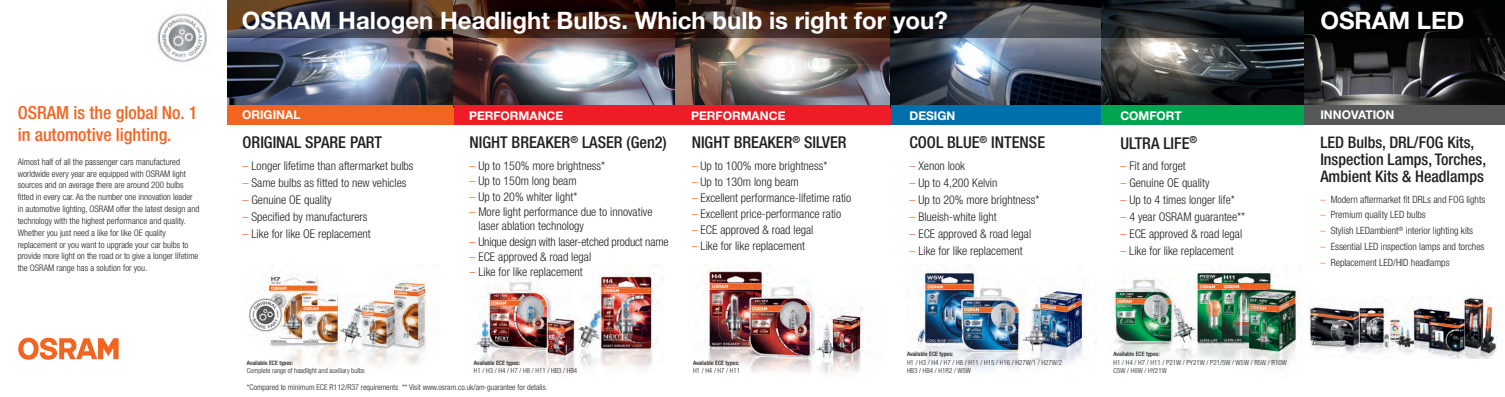
<style>
.page{position:relative;width:1505px;height:397px;background:#fff}
.page>*{position:absolute;margin:0;border:0;box-sizing:border-box;transform-origin:0 0}
.t1{font:700 24px "Helvetica Neue LT Pro";color:#fff}
.t2{font:500 condensed 18px/21.6px "Helvetica Neue";color:#f36421}
.t3{font:500 condensed 16.2px "Helvetica Neue";color:#231f20}
.t4{font:500 condensed 16px/17px "Helvetica Neue";color:#231f20}
.t5{font:300 condensed 12px/14.3px "Helvetica Neue";color:#231f20}
.t6{font:700 12px "Helvetica Neue";color:#fff}
.t7{font:300 condensed 10px "Helvetica Neue";color:#231f20}
.t8{font:300 condensed 9px/11.8px "Helvetica Neue";color:#231f20}
.t9{font:300 condensed 8px "Helvetica Neue";color:#231f20}
.t10{font:300 condensed 7px/8.4px "Helvetica Neue";color:#231f20}
.t11{font:500 condensed 6px "Helvetica Neue";color:#231f20}
.s1{color:#f36421}
</style>
<div class="page">
<svg style="left:18px;top:337px;width:101px;height:22px"></svg>
<img style="left:227px;top:38px;width:227px;height:68px">
<div style="left:227px;top:106px;width:227px;height:19px;background:#f36421"></div>
<img style="left:248px;top:276px;width:180px;height:92px">
<img style="left:454px;top:38px;width:221px;height:68px">
<div style="left:454px;top:106px;width:221px;height:19px;background:#ee1c28"></div>
<img style="left:475px;top:273px;width:188px;height:100px">
<svg style="left:1100px;top:38px;width:204px;height:68px;background:#3d4342"></svg>
<div style="left:1100px;top:106px;width:204px;height:19px;background:#00a54f"></div>
<img style="left:1112px;top:269px;width:190px;height:100px">
<img style="left:675px;top:38px;width:215px;height:68px">
<div style="left:675px;top:106px;width:215px;height:19px;background:#ee1c28"></div>
<img style="left:703px;top:264px;width:167px;height:110px">
<svg style="left:890px;top:38px;width:210px;height:68px;background:#4b5868"></svg>
<div style="left:890px;top:106px;width:210px;height:19px;background:#0070aa"></div>
<img style="left:916px;top:268px;width:180px;height:104px">
<svg style="left:1304px;top:38px;width:201px;height:68px;background:#2f2f30"></svg>
<div style="left:1304px;top:106px;width:201px;height:19px;background:#57585a"></div>
<img style="left:1308px;top:296px;width:190px;height:62px">
<img style="left:157px;top:13px;width:50px;height:50px">
<img style="left:227px;top:0;width:1278px;height:38px">
<h2 class="t2" style="left:18px;top:103px;width:181px">OSRAM is the global No. 1 in automotive lighting.</h2>
<p class="t8" style="left:18px;top:156px;width:183px">Almost half of all the passenger cars manufactured worldwide every year are equipped with OSRAM light sources and on average there are around 200 bulbs fitted in every car. As the number one innovation leader in automotive lighting, OSRAM offer the latest design and technology with the highest performance and quality.<br>Whether you just need a like for like OE quality replacement or you want to upgrade your car bulbs to provide more light on the road or to give a longer lifetime the OSRAM range has a solution for you.</p>
<h1 class="t1" style="left:242px;top:11px;width:707px">OSRAM Halogen Headlight Bulbs. Which bulb is right for you?</h1>
<h1 class="t1" style="left:1320px;top:12px;width:146px">OSRAM LED</h1>
<p class="t6" style="left:242px;top:111px;width:60px">ORIGINAL</p>
<p class="t6" style="left:469px;top:111px;width:96px">PERFORMANCE</p>
<p class="t6" style="left:691px;top:111px;width:96px">PERFORMANCE</p>
<p class="t6" style="left:909px;top:111px;width:47px">DESIGN</p>
<p class="t6" style="left:1120px;top:111px;width:63px">COMFORT</p>
<p class="t6" style="left:1320px;top:111px;width:76px">INNOVATION</p>
<h3 class="t3" style="left:243px;top:136px;width:141px">ORIGINAL SPARE PART</h3>
<p class="t5" style="left:243px;top:159px;width:173px"><span class="s1">–</span> Longer lifetime than aftermarket bulbs</p>
<p class="t5" style="left:243px;top:176px;width:165px"><span class="s1">–</span> Same bulbs as fitted to new vehicles</p>
<p class="t5" style="left:243px;top:193px;width:91px"><span class="s1">–</span> Genuine OE quality</p>
<p class="t5" style="left:243px;top:210px;width:126px"><span class="s1">–</span> Specified by manufacturers</p>
<p class="t5" style="left:243px;top:227px;width:130px"><span class="s1">–</span> Like for like OE replacement</p>
<h3 class="t3" style="left:469px;top:137px;width:199px">NIGHT BREAKER<sup>®</sup> LASER (Gen2)</h3>
<p class="t5" style="left:469px;top:159px;width:137px"><span class="s1">–</span> Up to 150% more brightness*</p>
<p class="t5" style="left:469px;top:175px;width:109px"><span class="s1">–</span> Up to 150m long beam</p>
<p class="t5" style="left:469px;top:190px;width:109px"><span class="s1">–</span> Up to 20% whiter light*</p>
<p class="t5" style="left:478px;top:205px;width:175px;text-indent:-9px"><span class="s1">–</span> More light performance due to innovative laser ablation technology</p>
<p class="t5" style="left:469px;top:235px;width:200px"><span class="s1">–</span> Unique design with laser-etched product name</p>
<p class="t5" style="left:469px;top:250px;width:123px"><span class="s1">–</span> ECE approved &amp; road legal</p>
<p class="t5" style="left:469px;top:266px;width:115px"><span class="s1">–</span> Like for like replacement</p>
<h3 class="t3" style="left:692px;top:137px;width:156px">NIGHT BREAKER<sup>®</sup> SILVER</h3>
<p class="t5" style="left:692px;top:159px;width:137px"><span class="s1">–</span> Up to 100% more brightness*</p>
<p class="t5" style="left:692px;top:175px;width:109px"><span class="s1">–</span> Up to 130m long beam</p>
<p class="t5" style="left:692px;top:191px;width:161px"><span class="s1">–</span> Excellent performance-lifetime ratio</p>
<p class="t5" style="left:692px;top:207px;width:151px"><span class="s1">–</span> Excellent price-performance ratio</p>
<p class="t5" style="left:692px;top:223px;width:123px"><span class="s1">–</span> ECE approved &amp; road legal</p>
<p class="t5" style="left:692px;top:239px;width:115px"><span class="s1">–</span> Like for like replacement</p>
<h3 class="t3" style="left:909px;top:137px;width:137px">COOL BLUE<sup>®</sup> INTENSE</h3>
<p class="t5" style="left:909px;top:159px;width:57px"><span class="s1">–</span> Xenon look</p>
<p class="t5" style="left:909px;top:176px;width:89px"><span class="s1">–</span> Up to 4,200 Kelvin</p>
<p class="t5" style="left:909px;top:193px;width:131px"><span class="s1">–</span> Up to 20% more brightness*</p>
<p class="t5" style="left:909px;top:210px;width:89px"><span class="s1">–</span> Blueish-white light</p>
<p class="t5" style="left:909px;top:227px;width:123px"><span class="s1">–</span> ECE approved &amp; road legal</p>
<p class="t5" style="left:909px;top:244px;width:115px"><span class="s1">–</span> Like for like replacement</p>
<h3 class="t3" style="left:1120px;top:137px;width:78px">ULTRA LIFE<sup>®</sup></h3>
<p class="t5" style="left:1120px;top:159px;width:67px"><span class="s1">–</span> Fit and forget</p>
<p class="t5" style="left:1120px;top:177px;width:91px"><span class="s1">–</span> Genuine OE quality</p>
<p class="t5" style="left:1120px;top:194px;width:116px"><span class="s1">–</span> Up to 4 times longer life*</p>
<p class="t5" style="left:1120px;top:211px;width:126px"><span class="s1">–</span> 4 year OSRAM guarantee**</p>
<p class="t5" style="left:1120px;top:228px;width:123px"><span class="s1">–</span> ECE approved &amp; road legal</p>
<p class="t5" style="left:1120px;top:245px;width:115px"><span class="s1">–</span> Like for like replacement</p>
<h3 class="t4" style="left:1320px;top:135px;width:167px">LED Bulbs, DRL/FOG Kits,<br>Inspection Lamps, Torches,<br>Ambient Kits &amp; Headlamps</h3>
<p class="t7" style="left:1320px;top:195px;width:166px"><span class="s1">–</span> Modern aftermarket fit DRLs and FOG lights</p>
<p class="t7" style="left:1320px;top:211px;width:107px"><span class="s1">–</span> Premium quality LED bulbs</p>
<p class="t7" style="left:1320px;top:227px;width:154px"><span class="s1">–</span> Stylish LEDambient<sup>®</sup> interior lighting kits</p>
<p class="t7" style="left:1320px;top:242px;width:166px"><span class="s1">–</span> Essential LED inspection lamps and torches</p>
<p class="t7" style="left:1320px;top:258px;width:131px"><span class="s1">–</span> Replacement LED/HID headlamps</p>
<p class="t11" style="left:247px;top:360px;width:48px">Available ECE types:</p>
<p class="t10" style="left:247px;top:367px;width:119px">Complete range of headlight and auxiliary bulbs</p>
<p class="t11" style="left:474px;top:360px;width:48px">Available ECE types:</p>
<p class="t10" style="left:474px;top:367px;width:105px">H1 / H3 / H4 / H7 / H8 / H11 / HB3 / HB4</p>
<p class="t11" style="left:693px;top:360px;width:48px">Available ECE types:</p>
<p class="t10" style="left:693px;top:367px;width:49px">H1 / H4 / H7 / H11</p>
<p class="t11" style="left:907px;top:351px;width:48px">Available ECE types:</p>
<p class="t10" style="left:907px;top:358px;width:157px">H1 / H3 / H4 / H7 / H8 / H11 / H15 / H16 / H27W/1 / H27W/2<br>HB3 / HB4 / H1R2 / W5W</p>
<p class="t11" style="left:1113px;top:351px;width:48px">Available ECE types:</p>
<p class="t10" style="left:1113px;top:358px;width:175px">H1 / H4 / H7 / H11 / P21W / PY21W / P21/5W / W5W / R5W / R10W<br>C5W / H6W / HY21W</p>
<p class="t9" style="left:247px;top:384px;width:302px">*Compared to minimum ECE R112/R37 requirements ** Visit www.osram.co.uk/am-guarantee for details.</p>
</div>
